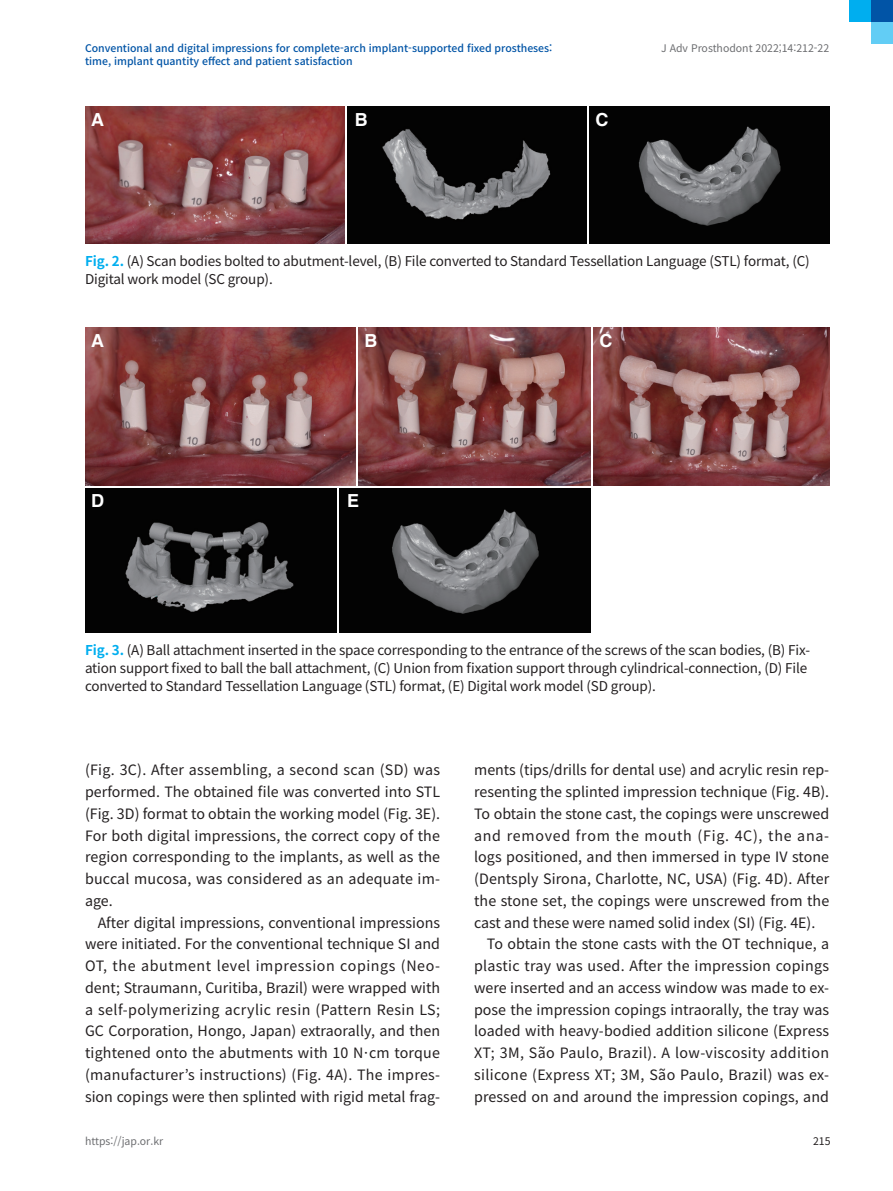
<style>
.page{position:relative;width:893px;height:1191px;background:#fff}
.page>*{position:absolute;margin:0;border:0;box-sizing:border-box;transform-origin:0 0}
.t1{font:700 18px "Helvetica";color:#fff}
.t2{font:14.25px/21.8px "Noto Sans CJ Kkr";letter-spacing:.005em;color:#231f20;text-align:justify}
.t3{font:14.25px "Noto Sans CJ Kkr";letter-spacing:.025em;color:#231f20}
.t4{font:14.25px "Noto Sans CJ Kkr";letter-spacing:.05em;color:#231f20}
.t5{font:13.5px/18px "Noto Sans CJ Kkr";letter-spacing:-.01em;color:#231f20}
.t6{font:500 10.5px "Noto Sans CJ Kkr";color:#0154a6}
.t7{font:10.5px "Noto Sans CJ Kkr";color:#6c6d70}
.t8{font:10.5px "Noto Sans CJ Kkr";color:#231f20}
.s1{font-weight:700;color:#00aeef}
</style>
<div class="page">
<div style="left:871px;top:22px;width:22px;height:22px;background:#62cdf5"></div>
<div style="left:849px;top:0;width:22px;height:22px;background:#00aeef"></div>
<div style="left:871px;top:0;width:22px;height:22px;background:#0154a6"></div>
<img style="left:85px;top:106px;width:259px;height:137px">
<img style="left:347px;top:106px;width:240px;height:137px">
<img style="left:590px;top:106px;width:239px;height:137px">
<img style="left:358px;top:327px;width:232px;height:158px">
<img style="left:593px;top:327px;width:236px;height:158px">
<img style="left:85px;top:327px;width:271px;height:158px">
<img style="left:85px;top:488px;width:251px;height:144px">
<img style="left:340px;top:488px;width:250px;height:144px">
<p class="t6" style="left:85px;top:42px;width:469px">Conventional and digital impressions for complete-arch implant-supported fixed prostheses:</p>
<p class="t7" style="left:661px;top:42px;width:170px">J Adv Prosthodont 2022;14:212-22</p>
<p class="t6" style="left:85px;top:55px;width:269px">time, implant quantity effect and patient satisfaction</p>
<p class="t1" style="left:91px;top:108px;width:14px">A</p>
<p class="t1" style="left:355px;top:108px;width:14px">B</p>
<p class="t1" style="left:596px;top:108px;width:14px">C</p>
<p class="t5" style="left:85px;top:252px;width:726px"><span class="s1">Fig. 2.</span> (A) Scan bodies bolted to abutment-level, (B) File converted to Standard Tessellation Language (STL) format, (C)<br>Digital work model (SC group).</p>
<p class="t1" style="left:91px;top:329px;width:14px">A</p>
<p class="t1" style="left:365px;top:329px;width:14px">B</p>
<p class="t1" style="left:599px;top:329px;width:14px">C</p>
<p class="t1" style="left:91px;top:490px;width:14px">D</p>
<p class="t1" style="left:347px;top:490px;width:14px">E</p>
<p class="t5" style="left:85px;top:641px;width:727px"><span class="s1">Fig. 3.</span> (A) Ball attachment inserted in the space corresponding to the entrance of the screws of the scan bodies, (B) Fix&shy;ation support fixed to ball the ball attachment, (C) Union from fixation support through cylindrical-connection, (D) File converted to Standard Tessellation Language (STL) format, (E) Digital work model (SD group).</p>
<p class="t2" style="left:85px;top:759px;width:357px">(Fig. 3C). After assembling, a second scan (SD) was performed. The obtained file was converted into STL (Fig. 3D) format to obtain the working model (Fig. 3E).<br>For both digital impressions, the correct copy of the region corresponding to the implants, as well as the buccal mucosa, was considered as an adequate im&shy;age.</p>
<p class="t2" style="left:85px;top:911px;width:357px;text-indent:13px">After digital impressions, conventional impressions were initiated. For the conventional technique SI and OT, the abutment level impression copings (Neo&shy;dent; Straumann, Curitiba, Brazil) were wrapped with a self-polymerizing acrylic resin (Pattern Resin LS; GC Corporation, Hongo, Japan) extraorally, and then tightened onto the abutments with 10 N·cm torque (manufacturer’s instructions) (Fig. 4A). The impres&shy;sion copings were then splinted with rigid metal frag-</p>
<p class="t2" style="left:474px;top:759px;width:357px">ments (tips/drills for dental use) and acrylic resin rep-</p>
<p class="t2" style="left:474px;top:781px;width:357px">resenting the splinted impression technique (Fig. 4B).</p>
<p class="t2" style="left:474px;top:803px;width:357px">To obtain the stone cast, the copings were unscrewed</p>
<p class="t4" style="left:474px;top:827px;width:357px">and removed from the mouth (Fig. 4C), the ana-</p>
<p class="t2" style="left:474px;top:846px;width:356px">logs positioned, and then immersed in type IV stone</p>
<p class="t2" style="left:474px;top:868px;width:357px">(Dentsply Sirona, Charlotte, NC, USA) (Fig. 4D). After</p>
<p class="t2" style="left:474px;top:890px;width:357px">the stone set, the copings were unscrewed from the</p>
<p class="t2" style="left:474px;top:911px;width:343px">cast and these were named solid index (SI) (Fig. 4E).</p>
<p class="t2" style="left:487px;top:933px;width:344px">To obtain the stone casts with the OT technique, a</p>
<p class="t2" style="left:474px;top:955px;width:356px">plastic tray was used. After the impression copings</p>
<p class="t2" style="left:474px;top:977px;width:357px">were inserted and an access window was made to ex-</p>
<p class="t2" style="left:474px;top:998px;width:357px">pose the impression copings intraorally, the tray was</p>
<p class="t2" style="left:474px;top:1020px;width:356px">loaded with heavy-bodied addition silicone (Express</p>
<p class="t3" style="left:474px;top:1044px;width:356px">XT; 3M, São Paulo, Brazil). A low-viscosity addition</p>
<p class="t3" style="left:474px;top:1066px;width:357px">silicone (Express XT; 3M, São Paulo, Brazil) was ex-</p>
<p class="t2" style="left:474px;top:1085px;width:356px">pressed on and around the impression copings, and</p>
<p class="t7" style="left:85px;top:1135px;width:80px">https://jap.or.kr</p>
<p class="t8" style="left:813px;top:1135px;width:19px">215</p>
</div>
